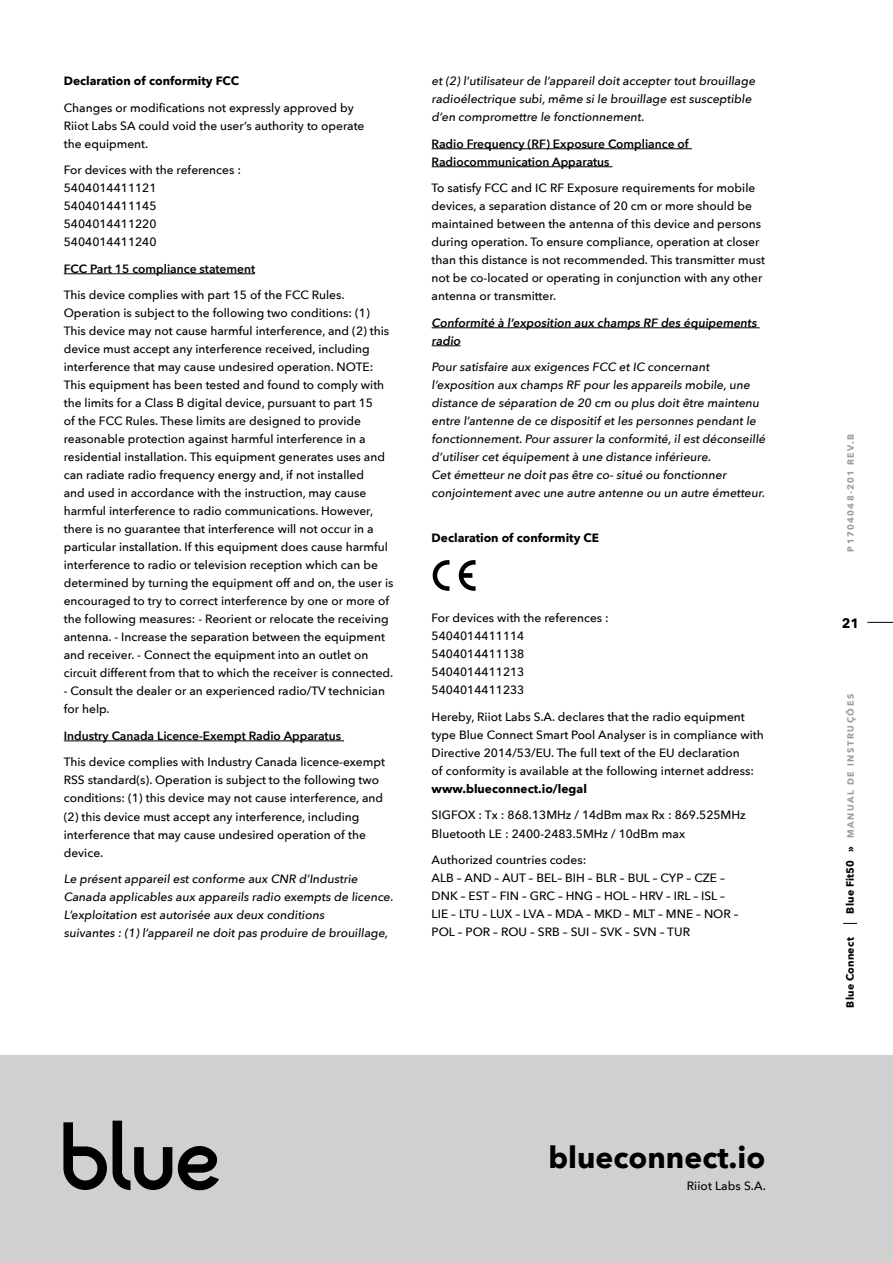
<style>
.page{position:relative;width:893px;height:1263px;background:#fff}
.page>*{position:absolute;margin:0;border:0;box-sizing:border-box;transform-origin:0 0}
.t1{font:700 30px "Avenir Next";color:#000}
.t2{font:700 13.5px "Avenir Next";color:#000}
.t3{font:500 12px/18px "Avenir Next";color:#000}
.t4{font:600 12px/18px "Avenir Next";color:#000}
.t5{font:700 12px "Avenir Next";color:#000}
.t6{font:700 10.5px "Avenir Next";letter-spacing:.025em;color:#000}
.t7{font:700 9px "Avenir Next";letter-spacing:.18em;color:#9d9d9c}
.t8{font:700 9px "Avenir Next";letter-spacing:.16em;color:#9d9d9c}
.s1{font-size:10.5px;color:#000}
</style>
<div class="page">
<svg style="left:867px;top:622px;width:26px;height:1px"></svg>
<svg style="left:843px;top:923px;width:14px;height:1px"></svg>
<div style="left:0;top:1055px;width:893px;height:208px;background:#d0d0d0"></div>
<svg style="left:63px;top:1122px;width:44px;height:68px"></svg>
<svg style="left:113px;top:1120px;width:106px;height:71px"></svg>
<hr style="left:64px;top:273px;width:191px;height:1px;background:#000">
<hr style="left:64px;top:740px;width:280px;height:1px;background:#000">
<hr style="left:432px;top:148px;width:260px;height:1px;background:#000">
<hr style="left:432px;top:166px;width:181px;height:1px;background:#000">
<hr style="left:432px;top:327px;width:328px;height:1px;background:#000">
<svg style="left:432px;top:345px;width:29px;height:1px"></svg>
<svg style="left:433px;top:560px;width:16px;height:31px"></svg>
<svg style="left:459px;top:560px;width:16px;height:31px"></svg>
<p class="t5" style="left:64px;top:71px;width:177px">Declaration of conformity FCC</p>
<p class="t3" style="left:64px;top:98px;width:302px">Changes or modifications not expressly approved by<br>Riiot Labs SA could void the user’s authority to operate the equipment.</p>
<p class="t3" style="left:64px;top:161px;width:179px">For devices with the references :<br>5404014411121<br>5404014411145<br>5404014411220<br>5404014411240</p>
<p class="t4" style="left:64px;top:259px;width:193px">FCC Part 15 compliance statement</p>
<p class="t3" style="left:64px;top:286px;width:331px">This device complies with part 15 of the FCC Rules.<br>Operation is subject to the following two conditions: (1)<br>This device may not cause harmful interference, and (2) this device must accept any interference received, including interference that may cause undesired operation. NOTE:<br>This equipment has been tested and found to comply with the limits for a Class B digital device, pursuant to part 15<br>of the FCC Rules. These limits are designed to provide reasonable protection against harmful interference in a residential installation. This equipment generates uses and can radiate radio frequency energy and, if not installed<br>and used in accordance with the instruction, may cause harmful interference to radio communications. However, there is no guarantee that interference will not occur in a particular installation. If this equipment does cause harmful interference to radio or television reception which can be determined by turning the equipment off and on, the user is encouraged to try to correct interference by one or more of the following measures: - Reorient or relocate the receiving antenna. - Increase the separation between the equipment and receiver. - Connect the equipment into an outlet on circuit different from that to which the receiver is connected.</p>
<p class="t3" style="left:64px;top:682px;width:323px">- Consult the dealer or an experienced radio/TV technician for help.</p>
<p class="t4" style="left:64px;top:726px;width:279px">Industry Canada Licence-Exempt Radio Apparatus</p>
<p class="t3" style="left:64px;top:753px;width:323px">This device complies with Industry Canada licence-exempt RSS standard(s). Operation is subject to the following two conditions: (1) this device may not cause interference, and (2) this device must accept any interference, including interference that may cause undesired operation of the device.</p>
<p class="t3" style="left:64px;top:869px;width:333px">Le présentappareilestconforme aux CNR d’Industrie Canada applicables aux appareils radio exempts de licence.<br>L’exploitation estautorisée aux deux conditions<br>suivantes :(1)l’appareilne doitpas produire de brouillage,</p>
<p class="t3" style="left:432px;top:72px;width:328px">et(2)l’utilisateurde l’appareildoitacceptertoutbrouillage radioélectrique subi,même sile brouillage estsusceptible d’en compromettre le fonctionnement.</p>
<p class="t4" style="left:432px;top:134px;width:259px">Radio Frequency (RF) Exposure Compliance of<br>Radiocommunication Apparatus</p>
<p class="t3" style="left:432px;top:179px;width:335px">To satisfy FCC and IC RF Exposure requirements for mobile devices, a separation distance of 20 cm or more should be maintained between the antenna of this device and persons during operation. To ensure compliance, operation at closer than this distance is not recommended. This transmitter must not be co-located or operating in conjunction with any other antenna or transmitter.</p>
<p class="t4" style="left:432px;top:313px;width:329px">Conformité à l’exposition aux champs RF des équipements radio</p>
<p class="t3" style="left:432px;top:358px;width:338px">Poursatisfaire aux exigences FCC etIC concernant l’exposition aux champs RF pourles appareils mobile,une distance de séparation de 20 cm ou plus doitêtre maintenu entre l’antenne de ce dispositif etles personnes pendantle fonctionnement.Pourassurerla conformité,ilestdéconseillé d’utilisercetéquipementà une distance inférieure.<br>Cetémetteurne doitpas être co-situé ou fonctionner conjointementavec une autre antenne ou un autre émetteur.</p>
<p class="t5" style="left:432px;top:527px;width:169px">Declaration of conformity CE</p>
<p class="t3" style="left:432px;top:609px;width:179px">For devices with the references :<br>5404014411114<br>5404014411138<br>5404014411213<br>5404014411233</p>
<p class="t3" style="left:432px;top:707px;width:334px">Hereby, Riiot Labs S.A. declares that the radio equipment type Blue Connect Smart Pool Analyser is in compliance with Directive 2014/53/EU. The full text of the EU declaration<br>of conformity is available at the following internet address:</p>
<p class="t5" style="left:432px;top:778px;width:157px">www.blueconnect.io/legal</p>
<p class="t3" style="left:432px;top:806px;width:316px">SIGFOX : Tx : 868.13MHz / 14dBm max Rx : 869.525MHz<br>Bluetooth LE : 2400-2483.5MHz / 10dBm max</p>
<p class="t3" style="left:432px;top:850px;width:309px">Authorized countries codes:<br>ALB – AND – AUT – BEL– BIH – BLR – BUL – CYP – CZE – DNK – EST – FIN – GRC – HNG – HOL – HRV – IRL – ISL – LIE – LTU – LUX – LVA – MDA – MKD – MLT – MNE – NOR – POL – POR – ROU – SRB – SUI – SVK – SVN – TUR</p>
<h1 class="t1" style="left:548px;top:1131px;width:218px">blueconnect.io</h1>
<p class="t3" style="left:687px;top:1176px;width:80px">Riiot Labs S.A.</p>
<p class="t8" style="left:843px;top:551px;width:119px;rotate:-90deg">P1704048-201 REV.B</p>
<p class="t2" style="left:842px;top:611px;width:19px">21</p>
<p class="t7" style="left:843px;top:913px;width:221px;rotate:-90deg"><span class="s1">Blue Fit50 »</span> MANUAL DE INSTRUÇÕES</p>
<p class="t6" style="left:841px;top:1008px;width:72px;rotate:-90deg">Blue Connect</p>
</div>
